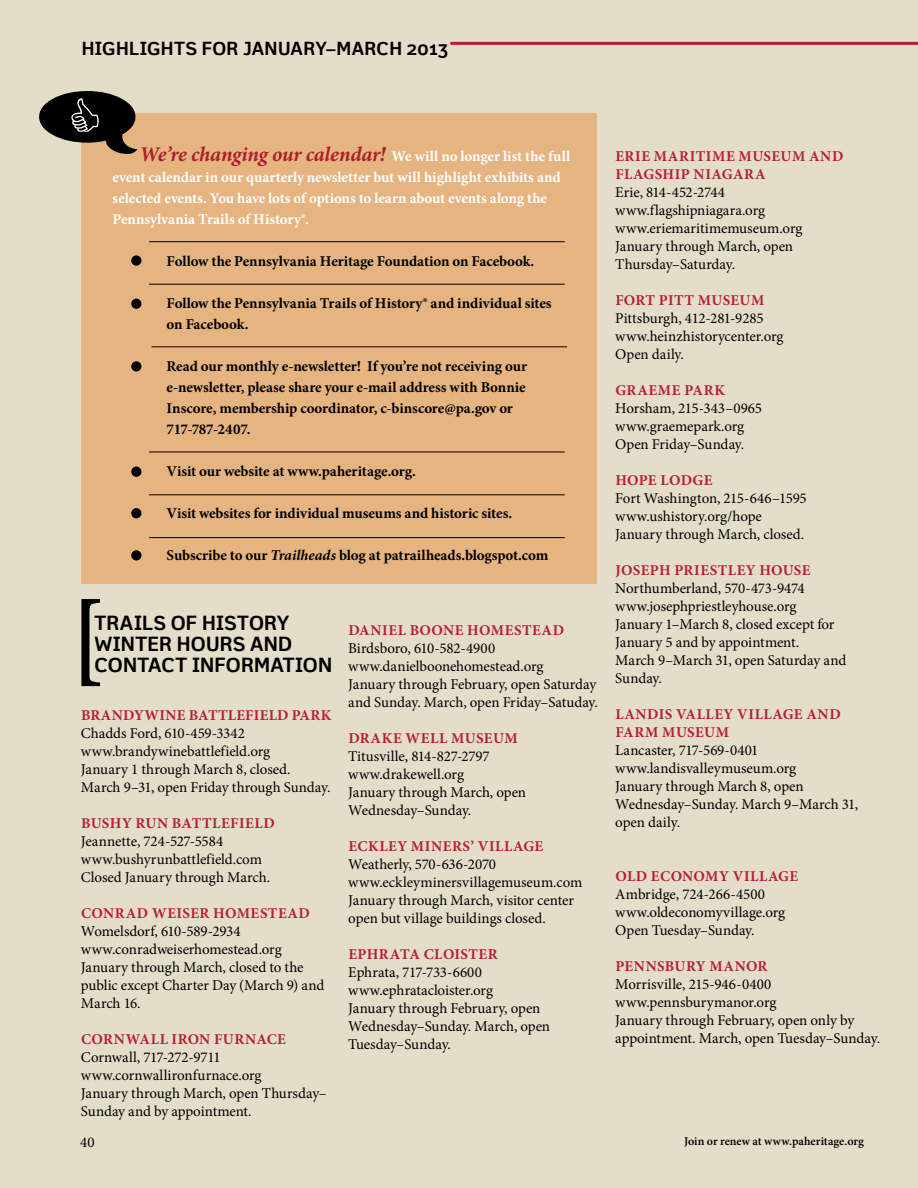
<style>
.page{position:relative;width:918px;height:1188px;background:#e4ddca}
.page>*{position:absolute;margin:0;border:0;box-sizing:border-box;transform-origin:0 0}
.t1{font:700 100.5px "Minion Pro";color:#000}
.t2{font:italic 700 21px "Minion Pro";letter-spacing:-.01em;color:#ad1e2b}
.t3{font:700 19.5px/21px "Felbridge";letter-spacing:.01em;color:#000}
.t4{font:700 18px "Felbridge";letter-spacing:.02em;color:#000}
.t5{font:15px/18px "Minion Pro";letter-spacing:-.005em;color:#000}
.t6{font:700 15px/21px "Minion Pro";letter-spacing:-.01em;color:#000}
.t7{font:700 15px/18px "Minion Pro";letter-spacing:.03em;color:#b72033}
.t8{font:700 15px/21px "Minion Pro";letter-spacing:-.005em;color:#fff}
.t9{font:700 15px "Minion Pro";letter-spacing:.01em;color:#b72033}
.t10{font:500 13.5px "Minion Pro";letter-spacing:.025em;color:#000}
.t11{font:600 12px "Minion Pro";letter-spacing:-.005em;color:#000}
.s1{font-style:normal;font-size:15px;color:#fff}
.s2{font-style:italic}
</style>
<div class="page">
<hr style="left:450px;top:42px;width:468px;height:3px;background:#b72033">
<div style="left:81px;top:114px;width:516px;height:470px;background:#e6b481"></div>
<hr style="left:149px;top:241px;width:416px;height:1px;background:#000">
<hr style="left:149px;top:284px;width:416px;height:1px;background:#000">
<hr style="left:151px;top:346px;width:416px;height:1px;background:#000">
<hr style="left:149px;top:452px;width:416px;height:1px;background:#000">
<hr style="left:149px;top:494px;width:416px;height:1px;background:#000">
<hr style="left:149px;top:537px;width:416px;height:1px;background:#000">
<div style="left:131px;top:255px;width:10px;height:11px;background:#000;border-radius:50%"></div>
<div style="left:131px;top:299px;width:10px;height:10px;background:#000;border-radius:50%"></div>
<div style="left:131px;top:361px;width:10px;height:11px;background:#000;border-radius:50%"></div>
<div style="left:131px;top:467px;width:10px;height:10px;background:#000;border-radius:50%"></div>
<div style="left:131px;top:508px;width:10px;height:10px;background:#000;border-radius:50%"></div>
<div style="left:131px;top:550px;width:10px;height:11px;background:#000;border-radius:50%"></div>
<svg style="left:39px;top:90px;width:99px;height:64px"></svg>
<p class="t4" style="left:82px;top:38px;width:368px">HIGHLIGHTS FOR JANUARY–MARCH 2013</p>
<h2 class="t2" style="left:140px;top:139px;width:432px">We’re changing our calendar! <span class="s1">We will no longer list the full</span></h2>
<p class="t8" style="left:113px;top:166px;width:450px">event calendar in our quarterly newsletter but will highlight exhibits and selected events. You have lots of options to learn about events along the<br>Pennsylvania Trails of History®.</p>
<p class="t6" style="left:167px;top:250px;width:369px">Follow the Pennsylvania Heritage Foundation on Facebook.</p>
<p class="t6" style="left:167px;top:292px;width:387px">Follow the Pennsylvania Trails of History® and individual sites on Facebook.</p>
<p class="t6" style="left:167px;top:355px;width:362px">Read our monthly e-newsletter! If you’re not receiving our e-newsletter, please share your e-mail address with Bonnie Inscore, membership coordinator, c-binscore@pa.gov or 717-787-2407.</p>
<p class="t6" style="left:167px;top:460px;width:251px">Visit our website at www.paheritage.org.</p>
<p class="t6" style="left:167px;top:502px;width:347px">Visit websites for individual museums and historic sites.</p>
<p class="t6" style="left:167px;top:544px;width:383px">Subscribe to our <span class="s2">Trailheads</span> blog at patrailheads.blogspot.com</p>
<h1 class="t1" style="left:70px;top:567px;width:37px">[</h1>
<h3 class="t3" style="left:94px;top:612px;width:236px">TRAILS OF HISTORY<br>WINTER HOURS AND<br>CONTACT INFORMATION</h3>
<p class="t7" style="left:81px;top:706px;width:252px">BRANDYWINE BATTLEFIELD PARK</p>
<p class="t5" style="left:81px;top:724px;width:251px">Chadds Ford, 610-459-3342 www.brandywinebattlefield.org<br>January 1 through March 8, closed.<br>March 9–31, open Friday through Sunday.</p>
<p class="t7" style="left:81px;top:814px;width:195px">BUSHY RUN BATTLEFIELD</p>
<p class="t5" style="left:81px;top:832px;width:191px">Jeannette, 724-527-5584 www.bushyrunbattlefield.com<br>Closed January through March.</p>
<p class="t7" style="left:81px;top:904px;width:230px">CONRAD WEISER HOMESTEAD</p>
<p class="t5" style="left:81px;top:922px;width:245px">Womelsdorf, 610-589-2934 www.conradweiserhomestead.org<br>January through March, closed to the public except Charter Day (March 9) and<br>March 16.</p>
<p class="t7" style="left:81px;top:1030px;width:206px">CORNWALL IRON FURNACE</p>
<p class="t5" style="left:81px;top:1048px;width:247px">Cornwall, 717-272-9711 www.cornwallironfurnace.org<br>January through March, open Thursday–<br>Sunday and by appointment.</p>
<p class="t7" style="left:348px;top:621px;width:217px">DANIEL BOONE HOMESTEAD</p>
<p class="t5" style="left:348px;top:639px;width:251px">Birdsboro, 610-582-4900 www.danielboonehomestead.org<br>January through February, open Saturday and Sunday. March, open Friday–Satuday.</p>
<p class="t7" style="left:348px;top:729px;width:171px">DRAKE WELL MUSEUM</p>
<p class="t5" style="left:348px;top:747px;width:179px">Titusville, 814-827-2797 www.drakewell.org<br>January through March, open<br>Wednesday–Sunday.</p>
<p class="t7" style="left:348px;top:837px;width:196px">ECKLEY MINERS’ VILLAGE</p>
<p class="t5" style="left:348px;top:855px;width:236px">Weatherly, 570-636-2070 www.eckleyminersvillagemuseum.com January through March, visitor center open but village buildings closed.</p>
<p class="t7" style="left:348px;top:945px;width:151px">EPHRATA CLOISTER</p>
<p class="t5" style="left:348px;top:963px;width:203px">Ephrata, 717-733-6600 www.ephratacloister.org<br>January through February, open<br>Wednesday–Sunday. March, open<br>Tuesday–Sunday.</p>
<p class="t7" style="left:615px;top:147px;width:230px">ERIE MARITIME MUSEUM AND<br>FLAGSHIP NIAGARA</p>
<p class="t5" style="left:615px;top:183px;width:189px">Erie, 814-452-2744 www.flagshipniagara.org www.eriemaritimemuseum.org<br>January through March, open<br>Thursday–Saturday.</p>
<p class="t7" style="left:615px;top:291px;width:151px">FORT PITT MUSEUM</p>
<p class="t5" style="left:615px;top:309px;width:170px">Pittsburgh, 412-281-9285 www.heinzhistorycenter.org<br>Open daily.</p>
<p class="t7" style="left:615px;top:381px;width:111px">GRAEME PARK</p>
<p class="t5" style="left:615px;top:399px;width:148px">Horsham, 215-343–0965 www.graemepark.org<br>Open Friday–Sunday.</p>
<p class="t9" style="left:615px;top:470px;width:99px">HOPE LODGE</p>
<p class="t5" style="left:615px;top:489px;width:193px">Fort Washington, 215-646–1595 www.ushistory.org/hope<br>January through March, closed.</p>
<p class="t7" style="left:615px;top:561px;width:197px">JOSEPH PRIESTLEY HOUSE</p>
<p class="t5" style="left:615px;top:579px;width:232px">Northumberland, 570-473-9474 www.josephpriestleyhouse.org<br>January 1–March 8, closed except for<br>January 5 and by appointment.<br>March 9–March 31, open Saturday and<br>Sunday.</p>
<p class="t7" style="left:615px;top:705px;width:227px">LANDIS VALLEY VILLAGE AND<br>FARM MUSEUM</p>
<p class="t5" style="left:615px;top:741px;width:244px">Lancaster, 717-569-0401 www.landisvalleymuseum.org<br>January through March 8, open<br>Wednesday–Sunday. March 9–March 31, open daily.</p>
<p class="t7" style="left:615px;top:867px;width:184px">OLD ECONOMY VILLAGE</p>
<p class="t5" style="left:615px;top:885px;width:172px">Ambridge, 724-266-4500 www.oldeconomyvillage.org<br>Open Tuesday–Sunday.</p>
<p class="t7" style="left:615px;top:957px;width:154px">PENNSBURY MANOR</p>
<p class="t5" style="left:615px;top:975px;width:266px">Morrisville, 215-946-0400 www.pennsburymanor.org<br>January through February, open only by appointment. March, open Tuesday–Sunday.</p>
<p class="t5" style="left:81px;top:1131px;width:16px">40</p>
<p class="t10" style="left:748px;top:1131px;width:118px">www.paheritage.org</p>
<p class="t11" style="left:684px;top:1133px;width:182px">Join or renew at www.paheritage.org</p>
<p class="t5" style="left:80px;top:1134px;width:16px">40</p>
</div>
